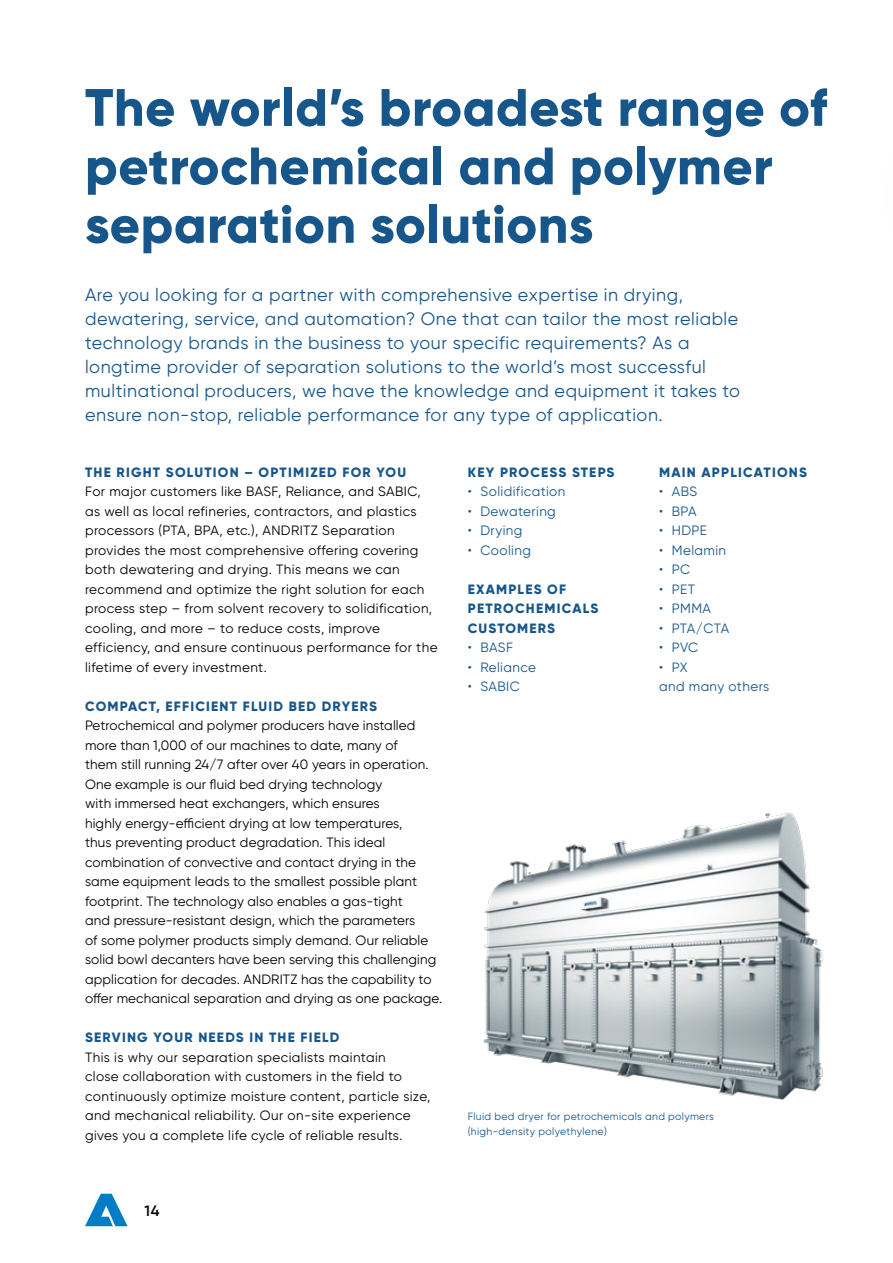
<style>
.page{position:relative;width:893px;height:1263px;background:#fff}
.page>*{position:absolute;margin:0;border:0;box-sizing:border-box;transform-origin:0 0}
.t1{font:800 52.5px/58.5px "Gilroy";letter-spacing:.01em;color:#17568b}
.t2{font:18px/24px "Gilroy";letter-spacing:.03em;color:#17568b}
.t3{font:600 15px "Gilroy";color:#000}
.t4{font:13.5px/19.5px "Gilroy";letter-spacing:.01em;color:#000}
.t5{font:13.5px/19.5px "Gilroy";letter-spacing:.03em;color:#000}
.t6{font:800 13.5px/19.5px "Gilroy";letter-spacing:.09em;color:#17568b}
.t7{font:13.5px/19.5px "Gilroy";letter-spacing:.03em;color:#17568b}
.t8{font:10.5px/15px "Gilroy";letter-spacing:.03em;color:#17568b}
</style>
<div class="page">
<svg style="left:85px;top:1194px;width:43px;height:32px"></svg>
<img style="left:483px;top:812px;width:340px;height:288px">
<h1 class="t1" style="left:85px;top:78px;width:743px">The world’s broadest range of petrochemical and polymer separation solutions</h1>
<p class="t2" style="left:85px;top:283px;width:657px">Are you looking for a partner with comprehensive expertise in drying, dewatering, service, and automation? One that can tailor the most reliable technology brands in the business to your specific requirements? As a longtime provider of separation solutions to the world’s most successful multinational producers, we have the knowledge and equipment it takes to ensure non-stop, reliable performance for any type of application.</p>
<p class="t6" style="left:85px;top:462px;width:323px">THE RIGHT SOLUTION – OPTIMIZED FOR YOU</p>
<p class="t5" style="left:85px;top:482px;width:354px">For major customers like BASF, Reliance, and SABIC, as well as local refineries, contractors, and plastics processors (PTA, BPA, etc.), ANDRITZ Separation provides the most comprehensive offering covering both dewatering and drying. This means we can recommend and optimize the right solution for each process step – from solvent recovery to solidification, cooling, and more – to reduce costs, improve efficiency, and ensure continuous performance for the lifetime of every investment.</p>
<p class="t6" style="left:85px;top:696px;width:294px">COMPACT, EFFICIENT FLUID BED DRYERS</p>
<p class="t4" style="left:85px;top:716px;width:359px">Petrochemical and polymer producers have installed more than 1,000 of our machines to date, many of<br>them still running 24/7 after over 40 years in operation.<br>One example is our fluid bed drying technology<br>with immersed heat exchangers, which ensures<br>highly energy-efficient drying at low temperatures,<br>thus preventing product degradation. This ideal combination of convective and contact drying in the same equipment leads to the smallest possible plant footprint. The technology also enables a gas-tight<br>and pressure-resistant design, which the parameters<br>of some polymer products simply demand. Our reliable solid bowl decanters have been serving this challenging application for decades. ANDRITZ has the capability to offer mechanical separation and drying as one package.</p>
<p class="t6" style="left:85px;top:1028px;width:256px">SERVING YOUR NEEDS IN THE FIELD</p>
<p class="t5" style="left:85px;top:1047px;width:347px">This is why our separation specialists maintain<br>close collaboration with customers in the field to continuously optimize moisture content, particle size, and mechanical reliability. Our on-site experience gives you a complete life cycle of reliable results.</p>
<p class="t3" style="left:145px;top:1201px;width:17px">14</p>
<p class="t6" style="left:468px;top:462px;width:148px">KEY PROCESS STEPS</p>
<p class="t7" style="left:468px;top:482px;width:99px">• Solidification</p>
<p class="t7" style="left:468px;top:501px;width:90px">• Dewatering</p>
<p class="t7" style="left:468px;top:521px;width:56px">• Drying</p>
<p class="t7" style="left:468px;top:540px;width:65px">• Cooling</p>
<p class="t6" style="left:468px;top:579px;width:132px">EXAMPLES OF<br>PETROCHEMICALS<br>CUSTOMERS</p>
<p class="t7" style="left:468px;top:638px;width:47px">• BASF</p>
<p class="t7" style="left:468px;top:657px;width:70px">• Reliance</p>
<p class="t7" style="left:468px;top:677px;width:54px">• SABIC</p>
<p class="t6" style="left:659px;top:462px;width:149px">MAIN APPLICATIONS</p>
<p class="t7" style="left:659px;top:482px;width:40px">• ABS</p>
<p class="t7" style="left:659px;top:501px;width:39px">• BPA</p>
<p class="t7" style="left:659px;top:521px;width:49px">• HDPE</p>
<p class="t7" style="left:659px;top:540px;width:69px">• Melamin</p>
<p class="t7" style="left:659px;top:560px;width:33px">• PC</p>
<p class="t7" style="left:659px;top:579px;width:37px">• PET</p>
<p class="t7" style="left:659px;top:599px;width:54px">• PMMA</p>
<p class="t7" style="left:659px;top:618px;width:72px">• PTA/CTA</p>
<p class="t7" style="left:659px;top:638px;width:41px">• PVC</p>
<p class="t7" style="left:659px;top:657px;width:112px">• PX<br>and many others</p>
<p class="t8" style="left:468px;top:1109px;width:248px">Fluid bed dryer for petrochemicals and polymers (high-density polyethylene)</p>
</div>
